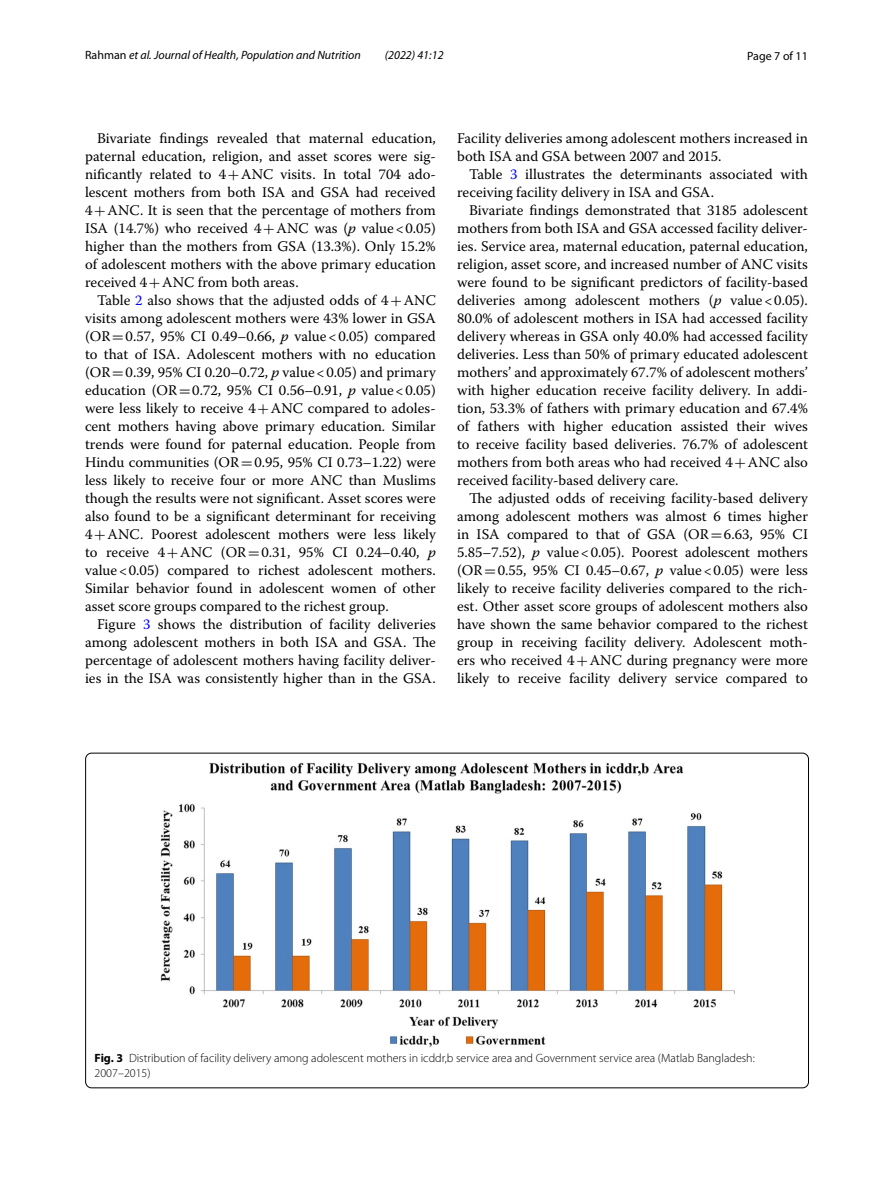
<style>
.page{position:relative;width:893px;height:1187px;background:#fff}
.page>*{position:absolute;margin:0;border:0;box-sizing:border-box;transform-origin:0 0}
.t1{font:14.7px/18px "Warnock Pro";color:#000;text-align:justify}
.t2{font:300 12px/15px "Myriad Pro";color:#000}
.t3{font:italic 12px "Myriad Pro";color:#000}
.t4{font:12px "Myriad Pro";color:#000}
.s1{font-style:normal}
.s2{font-family:"MTSY"}
.s3{font-style:italic}
.s4{color:#00f}
.s5{font-weight:700}
</style>
<div class="page">
<img style="left:160px;top:762px;width:574px;height:285px">
<p class="t3" style="left:85px;top:48px;width:277px"><span class="s1">Rahman</span> et al. Journal of Health, Population and Nutrition</p>
<p class="t3" style="left:385px;top:48px;width:60px">(2022) 41:12</p>
<p class="t4" style="left:747px;top:48px;width:62px">Page 7 of 11</p>
<p class="t1" style="left:85px;top:128px;width:352px;text-indent:12px">Bivariate findings revealed that maternal education, paternal education, religion, and asset scores were sig&shy;nificantly related to 4<span class="s2">+</span>ANC visits. In total 704 ado&shy;lescent mothers from both ISA and GSA had received 4<span class="s2">+</span>ANC. It is seen that the percentage of mothers from ISA (14.7%) who received 4<span class="s2">+</span>ANC was (<span class="s3">p</span> value&lt;0.05) higher than the mothers from GSA (13.3%). Only 15.2% of adolescent mothers with the above primary education received 4<span class="s2">+</span>ANC from both areas.</p>
<p class="t1" style="left:85px;top:290px;width:352px;text-indent:12px">Table <span class="s4">2</span> also shows that the adjusted odds of 4<span class="s2">+</span>ANC visits among adolescent mothers were 43% lower in GSA (OR<span class="s2">=</span>0.57, 95% CI 0.49–0.66, <span class="s3">p</span> value&lt;0.05) compared to that of ISA. Adolescent mothers with no education (OR<span class="s2">=</span>0.39, 95% CI 0.20–0.72, <span class="s3">p</span> value&lt;0.05) and primary education (OR<span class="s2">=</span>0.72, 95% CI 0.56–0.91, <span class="s3">p</span> value&lt;0.05) were less likely to receive 4<span class="s2">+</span>ANC compared to adoles&shy;cent mothers having above primary education. Similar trends were found for paternal education. People from Hindu communities (OR<span class="s2">=</span>0.95, 95% CI 0.73–1.22) were less likely to receive four or more ANC than Muslims though the results were not significant. Asset scores were also found to be a significant determinant for receiving 4<span class="s2">+</span>ANC. Poorest adolescent mothers were less likely to receive 4<span class="s2">+</span>ANC (OR<span class="s2">=</span>0.31, 95% CI 0.24–0.40, <span class="s3">p </span>value&lt;0.05) compared to richest adolescent mothers.<br>Similar behavior found in adolescent women of other asset score groups compared to the richest group.</p>
<p class="t1" style="left:85px;top:614px;width:352px;text-indent:12px">Figure <span class="s4">3</span> shows the distribution of facility deliveries among adolescent mothers in both ISA and GSA. The percentage of adolescent mothers having facility deliver&shy;ies in the ISA was consistently higher than in the GSA.</p>
<p class="t1" style="left:457px;top:128px;width:352px">Facility deliveries among adolescent mothers increased in both ISA and GSA between 2007 and 2015.</p>
<p class="t1" style="left:457px;top:164px;width:352px;text-indent:12px">Table <span class="s4">3</span> illustrates the determinants associated with receiving facility delivery in ISA and GSA.</p>
<p class="t1" style="left:457px;top:200px;width:352px;text-indent:12px">Bivariate findings demonstrated that 3185 adolescent mothers from both ISA and GSA accessed facility deliver&shy;ies. Service area, maternal education, paternal education, religion, asset score, and increased number of ANC visits were found to be significant predictors of facility-based deliveries among adolescent mothers (<span class="s3">p</span> value&lt;0.05).<br>80.0% of adolescent mothers in ISA had accessed facility delivery whereas in GSA only 40.0% had accessed facility deliveries. Less than 50% of primary educated adolescent mothers’ and approximately 67.7% of adolescent mothers’ with higher education receive facility delivery. In addi&shy;tion, 53.3% of fathers with primary education and 67.4% of fathers with higher education assisted their wives to receive facility based deliveries. 76.7% of adolescent mothers from both areas who had received 4<span class="s2">+</span>ANC also received facility-based delivery care.</p>
<p class="t1" style="left:457px;top:488px;width:352px;text-indent:12px">The adjusted odds of receiving facility-based delivery among adolescent mothers was almost 6 times higher in ISA compared to that of GSA (OR<span class="s2">=</span>6.63, 95% CI 5.85–7.52), <span class="s3">p</span> value&lt;0.05). Poorest adolescent mothers (OR<span class="s2">=</span>0.55, 95% CI 0.45–0.67, <span class="s3">p</span> value&lt;0.05) were less likely to receive facility deliveries compared to the rich&shy;est. Other asset score groups of adolescent mothers also have shown the same behavior compared to the richest group in receiving facility delivery. Adolescent moth&shy;ers who received 4<span class="s2">+</span>ANC during pregnancy were more likely to receive facility delivery service compared to</p>
<p class="t2" style="left:95px;top:1050px;width:662px"><span class="s5">Fig. 3</span> Distribution of facility delivery among adolescent mothers in icddr,b service area and Government service area (Matlab Bangladesh:<br>2007–2015)</p>
</div>
